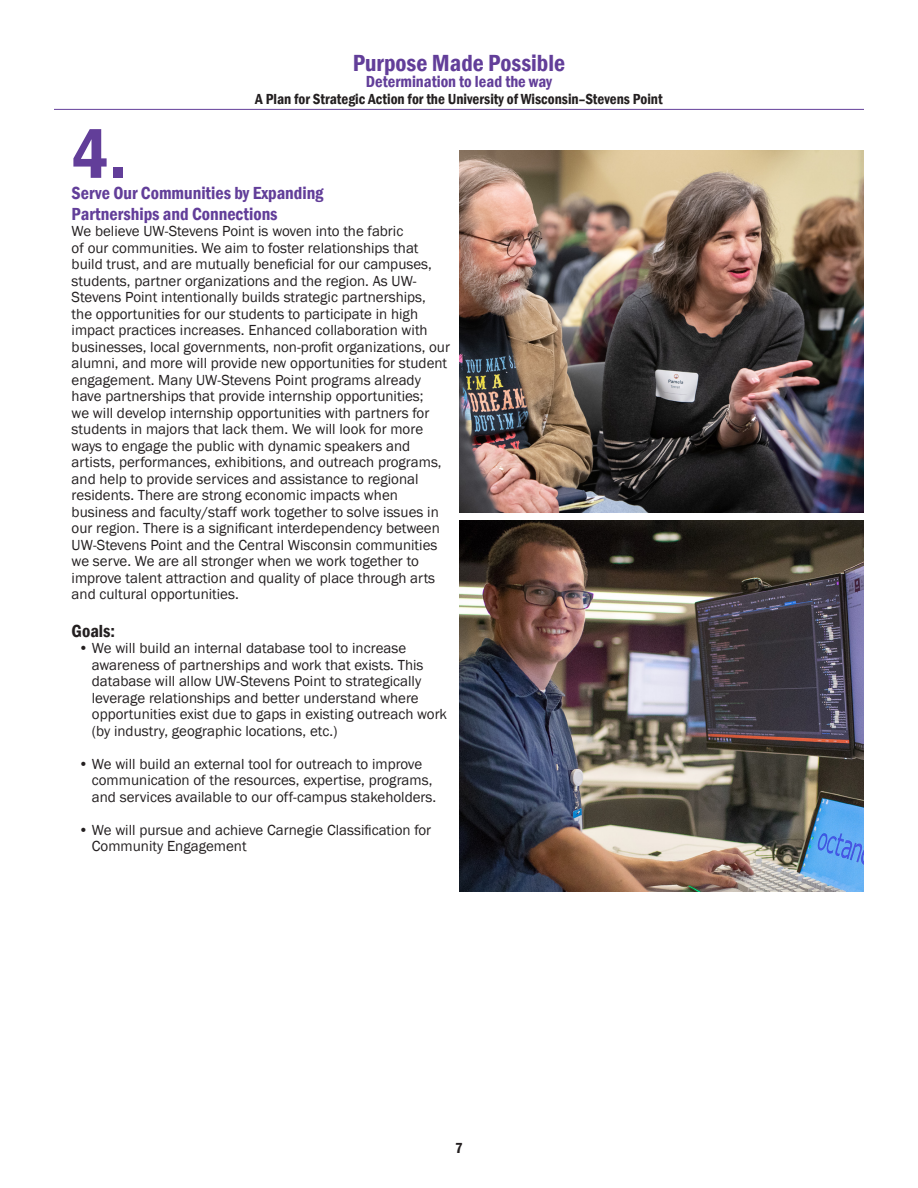
<style>
.page{position:relative;width:918px;height:1188px;background:#fff}
.page>*{position:absolute;margin:0;border:0;box-sizing:border-box;transform-origin:0 0}
.purplehead{font:600 condensed 72px "Franklin Gothic";color:#623e99}
.purplehead-2{font:600 condensed 24px "Franklin Gothic";color:#623e99}
.purplehead-3{font:600 condensed 18px/21px "Franklin Gothic";color:#623e99}
.purplehead-4{font:600 condensed 18px "Franklin Gothic";color:#231f20}
.t1{font:600 condensed 16.5px "Franklin Gothic";color:#623e99}
.t2{font:15px/16.5px "Franklin Gothic";color:#231f20}
.purplehead-5{font:600 condensed 15px "Franklin Gothic";color:#231f20}
</style>
<div class="page">
<img style="left:459px;top:151px;width:405px;height:362px">
<img style="left:459px;top:520px;width:405px;height:372px">
<p class="purplehead-2" style="left:353px;top:47px;width:214px">Purpose Made Possible</p>
<p class="t1" style="left:366px;top:71px;width:188px">Determination to lead the way</p>
<p class="purplehead-5" style="left:255px;top:89px;width:409px">A Plan for Strategic Action for the University of Wisconsin–Stevens Point</p>
<p class="purplehead" style="left:72px;top:106px;width:57px">4.</p>
<p class="purplehead-3" style="left:72px;top:182px;width:253px">Serve Our Communities by Expanding<br>Partnerships and Connections</p>
<p class="t2" style="left:72px;top:223px;width:380px">We believe UW-Stevens Point is woven into the fabric<br>of our communities. We aim to foster relationships that build trust, and are mutually beneficial for our campuses, students, partner organizations and the region. As UW-Stevens Point intentionally builds strategic partnerships, the opportunities for our students to participate in high impact practices increases. Enhanced collaboration with businesses, local governments, non-profit organizations, our alumni, and more will provide new opportunities for student engagement. Many UW-Stevens Point programs already have partnerships that provide internship opportunities;<br>we will develop internship opportunities with partners for students in majors that lack them. We will look for more ways to engage the public with dynamic speakers and artists, performances, exhibitions, and outreach programs, and help to provide services and assistance to regional residents. There are strong economic impacts when business and faculty/staff work together to solve issues in our region. There is a significant interdependency between UW-Stevens Point and the Central Wisconsin communities we serve. We are all stronger when we work together to improve talent attraction and quality of place through arts and cultural opportunities.</p>
<p class="purplehead-4" style="left:72px;top:619px;width:45px">Goals:</p>
<p class="t2" style="left:92px;top:640px;width:357px;text-indent:-14px">• We will build an internal database tool to increase awareness of partnerships and work that exists. This database will allow UW-Stevens Point to strategically leverage relationships and better understand where opportunities exist due to gaps in existing outreach work (by industry, geographic locations, etc.)</p>
<p class="t2" style="left:92px;top:756px;width:346px;text-indent:-14px">• We will build an external tool for outreach to improve communication of the resources, expertise, programs, and services available to our off-campus stakeholders.</p>
<p class="t2" style="left:92px;top:822px;width:341px;text-indent:-14px">• We will pursue and achieve Carnegie Classification for<br>Community Engagement</p>
<p class="purplehead-5" style="left:455px;top:1138px;width:9px">7</p>
</div>
